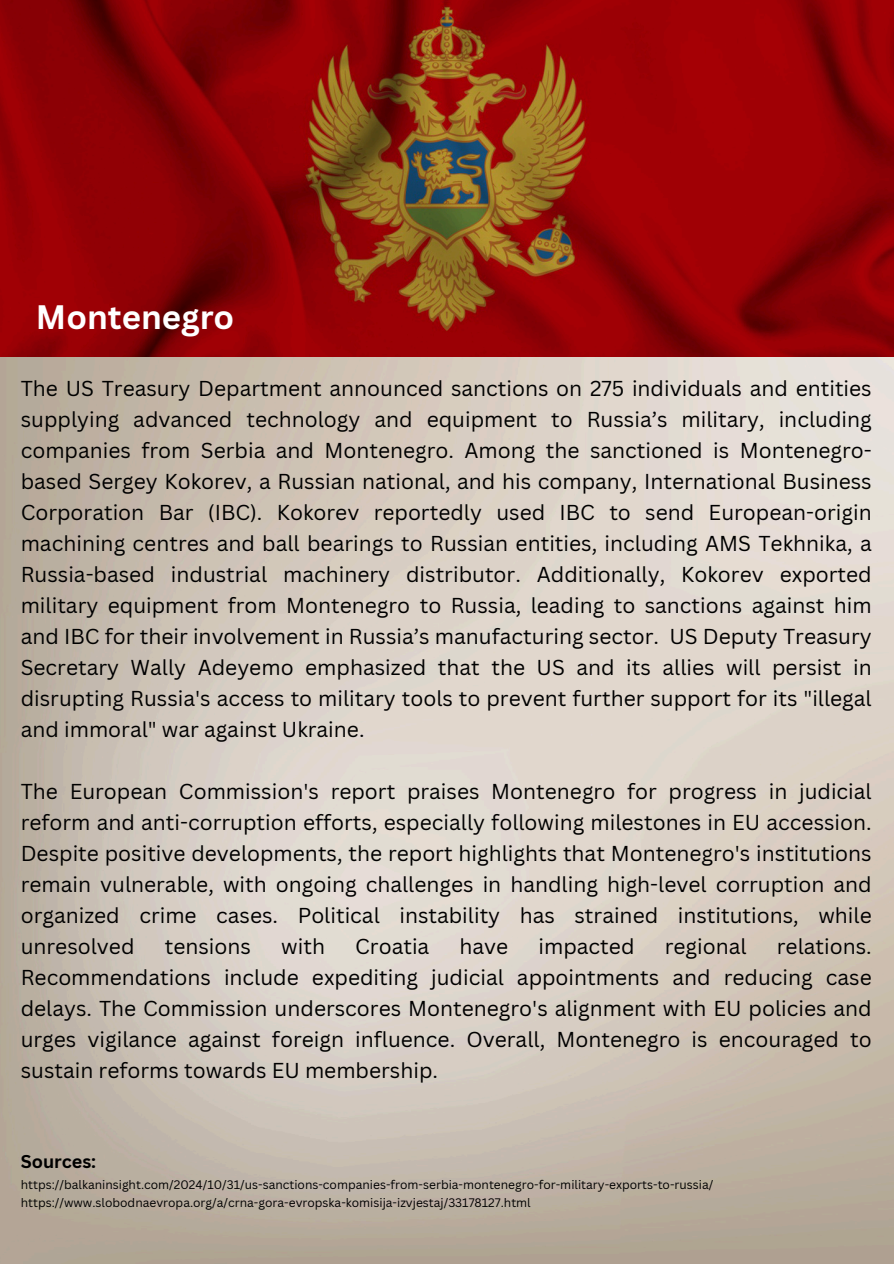
<style>
.page{position:relative;width:894px;height:1264px;background:#fff}
.page>*{position:absolute;margin:0;border:0;box-sizing:border-box;transform-origin:0 0}
.t1{font:700 33px "Canva Sans";color:#fff}
.t2{font:21px/31px "Canva Sans";color:#000;text-align:justify}
.t3{font:700 18px "Canva Sans";color:#000}
.t4{font:12px "Canva Sans";color:#000}
</style>
<div class="page">
<img style="left:0;top:0;width:893px;height:357px">
<p class="t1" style="left:36px;top:294px;width:200px">Montenegro</p>
<h1 class="t2" style="left:21px;top:372px;width:852px">The US Treasury Department announced sanctions on 275 individuals and entities supplying advanced technology and equipment to Russia’s military, including companies from Serbia and Montenegro. Among the sanctioned is Montenegro&shy;based Sergey Kokorev, a Russian national, and his company, International Business Corporation Bar (IBC). Kokorev reportedly used IBC to send European-origin machining centres and ball bearings to Russian entities, including AMS Tekhnika, a Russia-based industrial machinery distributor. Additionally, Kokorev exported military equipment from Montenegro to Russia, leading to sanctions against him and IBC for their involvement in Russia’s manufacturing sector. US Deputy Treasury Secretary Wally Adeyemo emphasized that the US and its allies will persist in disrupting Russia's access to military tools to prevent further support for its "illegal and immoral" war against Ukraine.</h1>
<h2 class="t2" style="left:21px;top:775px;width:852px">The European Commission's report praises Montenegro for progress in judicial reform and anti-corruption efforts, especially following milestones in EU accession.<br>Despite positive developments, the report highlights that Montenegro's institutions remain vulnerable, with ongoing challenges in handling high-level corruption and organized crime cases. Political instability has strained institutions, while unresolved</h2>
<h2 class="t2" style="left:21px;top:930px;width:852px;text-indent:756px">relations.<br>Recommendations include expediting judicial appointments and reducing case delays. The Commission underscores Montenegro's alignment with EU policies and urges vigilance against foreign influence. Overall, Montenegro is encouraged to sustain reforms towards EU membership.</h2>
<h2 class="t2" style="left:165px;top:930px;width:88px">tensions</h2>
<h2 class="t2" style="left:281px;top:930px;width:45px">with</h2>
<h2 class="t2" style="left:355px;top:930px;width:76px">Croatia</h2>
<h2 class="t2" style="left:459px;top:930px;width:50px">have</h2>
<h2 class="t2" style="left:538px;top:930px;width:97px">impacted</h2>
<h2 class="t2" style="left:664px;top:930px;width:83px">regional</h2>
<h2 class="t3" style="left:21px;top:1148px;width:77px">Sources:</h2>
<p class="t4" style="left:21px;top:1176px;width:694px">https://balkaninsight.com/2024/10/31/us-sanctions-companies-from-serbia-montenegro-for-military-exports-to-russia/</p>
<p class="t4" style="left:21px;top:1194px;width:511px">https://www.slobodnaevropa.org/a/crna-gora-evropska-komisija-izvjestaj/33178127.html</p>
</div>
